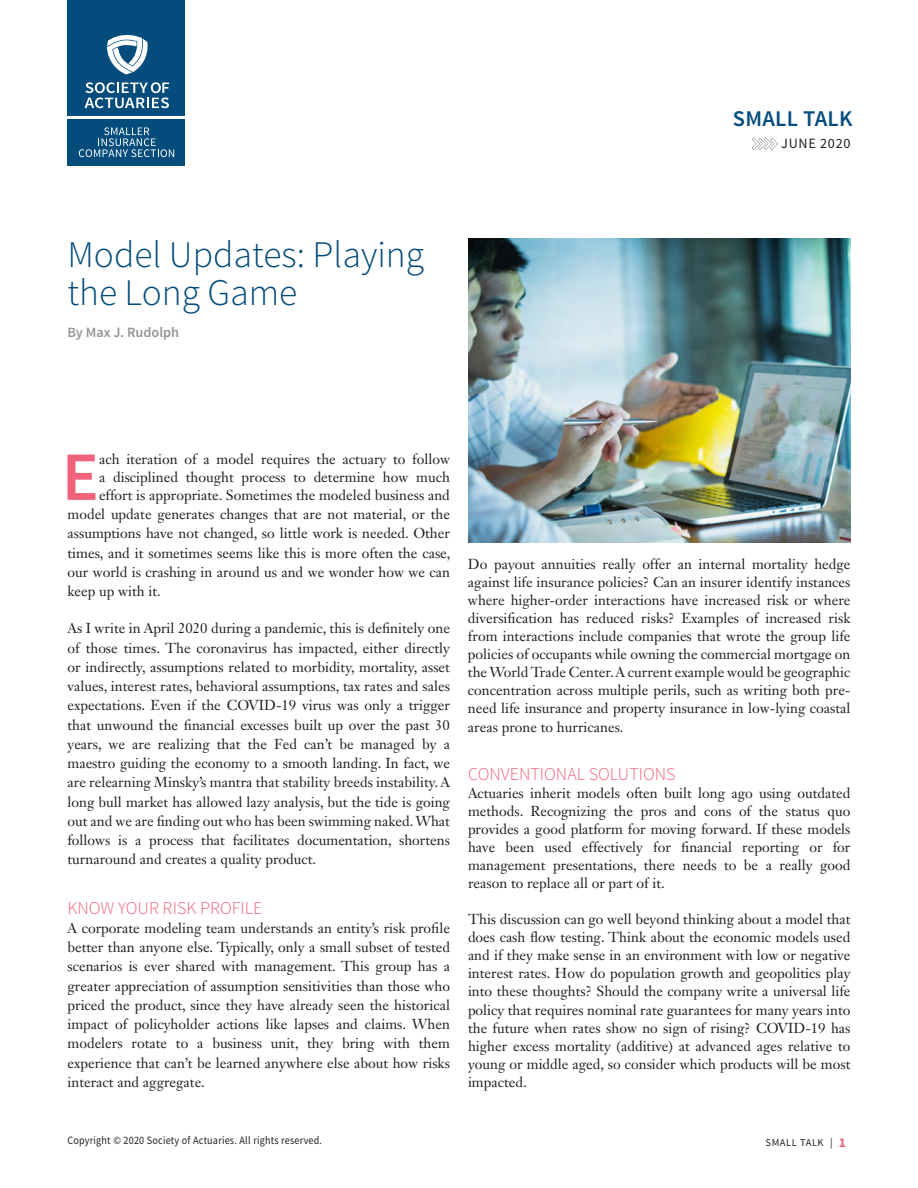
<style>
.page{position:relative;width:918px;height:1188px;background:#fff}
.page>*{position:absolute;margin:0;border:0;box-sizing:border-box;transform-origin:0 0}
.Article_Body_Drop_Ca{font:600 69.3px "Source Sans Pro";color:#f0637d}
.Article_TItle{font:300 37.5px/38.7px "Source Sans Pro";color:#044c7b}
.t1{font:600 22.5px "Source Sans Pro";letter-spacing:.01em;color:#054d7d}
.Article_Subhead_A{font:300 18px "Source Sans Pro";color:#f0637d}
.Article_Body___space{font:14.25px/18.1px "Janson Text LT Std";color:#231f20;text-align:justify}
.Article_Body_Drop_Ca-2{font:14.25px "Janson Text LT Std";color:#231f20}
.Article_Author_Bylin{font:600 14.25px "Source Sans Pro";color:#939598}
.Folio_Right{font:14.1px "Source Sans Pro";letter-spacing:.05em;color:#231f20}
.t2{font:11.25px "Source Sans Pro";letter-spacing:.02em;color:#231f20;scale:.9 1}
.Folio_Right-2{font:10.5px "Source Sans Pro";letter-spacing:.05em;color:#231f20}
.s1{font-weight:700;font-size:13.5px;color:#f0637d}
</style>
<div class="page">
<svg style="left:752px;top:138px;width:26px;height:12px"></svg>
<div style="left:67px;top:0;width:118px;height:165px;background:#044c7b"></div>
<svg style="left:79px;top:127px;width:95px;height:30px"></svg>
<svg style="left:107px;top:35px;width:41px;height:39px"></svg>
<svg style="left:85px;top:82px;width:84px;height:26px"></svg>
<hr style="left:67px;top:117px;width:118px;height:2px;background:#fff">
<img style="left:468px;top:238px;width:382px;height:304px">
<p class="Article_TItle" style="left:68px;top:235px;width:358px">Model Updates: Playing the Long Game</p>
<p class="Article_Author_Bylin" style="left:68px;top:323px;width:113px">By Max J. Rudolph</p>
<p class="t1" style="left:733px;top:104px;width:121px">SMALL TALK</p>
<p class="Folio_Right" style="left:781px;top:134px;width:71px">JUNE 2020</p>
<p class="Article_Body_Drop_Ca" style="left:62px;top:433px;width:39px">E</p>
<p class="Article_Body_Drop_Ca-2" style="left:99px;top:450px;width:353px">ach iteration of a model requires the actuary to follow</p>
<p class="Article_Body_Drop_Ca-2" style="left:99px;top:468px;width:352px">a disciplined thought process to determine how much</p>
<p class="Article_Body_Drop_Ca-2" style="left:99px;top:486px;width:352px">effort is appropriate. Sometimes the modeled business and</p>
<p class="Article_Body_Drop_Ca-2" style="left:68px;top:505px;width:384px">model update generates changes that are not material, or the</p>
<p class="Article_Body_Drop_Ca-2" style="left:68px;top:524px;width:384px">assumptions have not changed, so little work is needed. Other</p>
<p class="Article_Body_Drop_Ca-2" style="left:68px;top:544px;width:385px">times, and it sometimes seems like this is more often the case,</p>
<p class="Article_Body_Drop_Ca-2" style="left:68px;top:563px;width:384px">our world is crashing in around us and we wonder how we can</p>
<p class="Article_Body_Drop_Ca-2" style="left:68px;top:582px;width:95px">keep up with it.</p>
<p class="Article_Body___space" style="left:68px;top:619px;width:384px;line-height:19.2px">As I write in April 2020 during a pandemic, this is definitely one of those times. The coronavirus has impacted, either directly or indirectly, assumptions related to morbidity, mortality, asset values, interest rates, behavioral assumptions, tax rates and sales expectations. Even if the COVID-19 virus was only a trigger that unwound the financial excesses built up over the past 30 years, we are realizing that the Fed can’t be managed by a maestro guiding the economy to a smooth landing. In fact, we are relearning Minsky’s mantra that stability breeds instability. A long bull market has allowed lazy analysis, but the tide is going out and we are finding out who has been swimming naked. What follows is a process that facilitates documentation, shortens turnaround and creates a quality product.</p>
<p class="Article_Subhead_A" style="left:68px;top:897px;width:197px">KNOW YOUR RISK PROFILE</p>
<p class="Article_Body___space" style="left:68px;top:918px;width:384px;line-height:19.2px">A corporate modeling team understands an entity’s risk profile better than anyone else. Typically, only a small subset of tested scenarios is ever shared with management. This group has a greater appreciation of assumption sensitivities than those who priced the product, since they have already seen the historical impact of policyholder actions like lapses and claims. When modelers rotate to a business unit, they bring with them experience that can’t be learned anywhere else about how risks interact and aggregate.</p>
<p class="Article_Body___space" style="left:468px;top:555px;width:384px">Do payout annuities really offer an internal mortality hedge against life insurance policies? Can an insurer identify instances where higher-order interactions have increased risk or where diversification has reduced risks? Examples of increased risk from interactions include companies that wrote the group life policies of occupants while owning the commercial mortgage on the World Trade Center. A current example would be geographic concentration across multiple perils, such as writing both pre&shy;need life insurance and property insurance in low-lying coastal areas prone to hurricanes.</p>
<p class="Article_Subhead_A" style="left:468px;top:763px;width:209px">CONVENTIONAL SOLUTIONS</p>
<p class="Article_Body___space" style="left:468px;top:783px;width:384px">Actuaries inherit models often built long ago using outdated methods. Recognizing the pros and cons of the status quo provides a good platform for moving forward. If these models have been used effectively for financial reporting or for management presentations, there needs to be a really good reason to replace all or part of it.</p>
<p class="Article_Body___space" style="left:468px;top:910px;width:384px">This discussion can go well beyond thinking about a model that does cash flow testing. Think about the economic models used and if they make sense in an environment with low or negative interest rates. How do population growth and geopolitics play into these thoughts? Should the company write a universal life policy that requires nominal rate guarantees for many years into the future when rates show no sign of rising? COVID-19 has higher excess mortality (additive) at advanced ages relative to young or middle aged, so consider which products will be most impacted.</p>
<p class="t2" style="left:68px;top:1133px;width:284px">Copyright © 2020 Society of Actuaries. All rights reserved.</p>
<p class="Folio_Right-2" style="left:766px;top:1136px;width:82px">SMALL TALK | <span class="s1">1</span></p>
</div>
